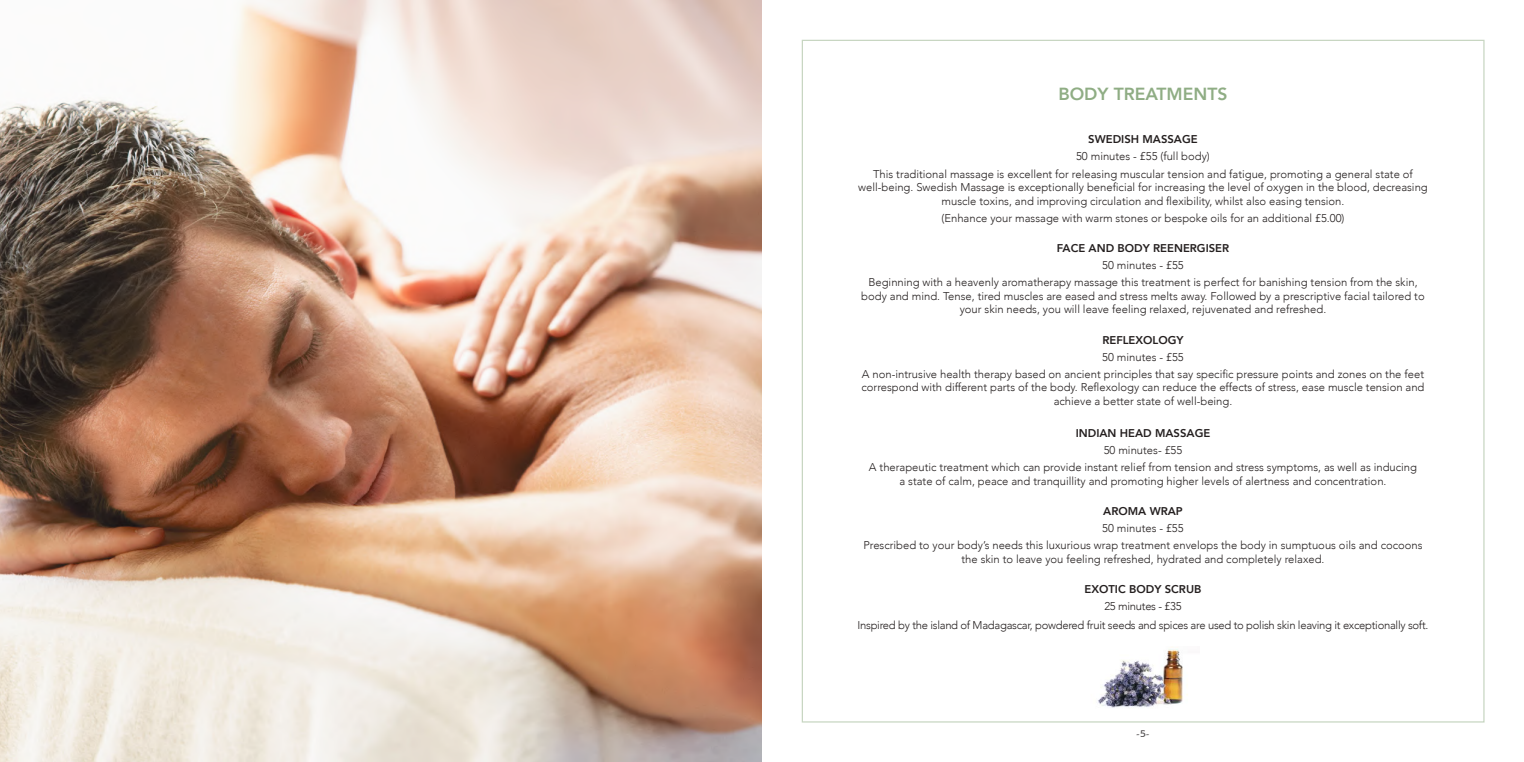
<style>
.page{position:relative;width:1524px;height:762px;background:#fff}
.page>*{position:absolute;margin:0;border:0;box-sizing:border-box;transform-origin:0 0}
.t1{font:800 17.5px "Avenir";color:#8fad84}
.t2{font:300 11.25px/17px "Avenir";color:#241f1f;text-align:center}
.t3{font:300 11.25px/18.5px "Avenir";letter-spacing:-.025em;color:#241f1f;text-align:center}
.t4{font:800 11.25px "Avenir";color:#241f1f}
.t5{font:10px "Friz Quadrata IT Cby BT";color:#4e4b4c}
</style>
<div class="page">
<img style="left:0;top:0;width:762px;height:762px">
<img style="left:1098px;top:649px;width:90px;height:59px">
<h1 class="t1" style="left:1058px;top:80px;width:171px">BODY TREATMENTS</h1>
<p class="t4" style="left:1088px;top:131px;width:111px">SWEDISH MASSAGE</p>
<p class="t2" style="left:873px;top:148px;width:541px">50 minutes - £55 (full body)<br>This traditional massage is excellent for releasing muscular tension and fatigue, promoting a general state of</p>
<p class="t2" style="left:858px;top:180px;width:571px;line-height:13.5px">well-being. Swedish Massage is exceptionally beneficial for increasing the level of oxygen in the blood, decreasing muscle toxins, and improving circulation and flexibility, whilst also easing tension.</p>
<p class="t2" style="left:941px;top:209px;width:404px">(Enhance your massage with warm stones or bespoke oils for an additional £5.00)</p>
<p class="t4" style="left:1056px;top:239px;width:174px">FACE AND BODY REENERGISER</p>
<p class="t2" style="left:868px;top:257px;width:551px">50 minutes - £55<br>Beginning with a heavenly aromatherapy massage this treatment is perfect for banishing tension from the skin,</p>
<p class="t2" style="left:861px;top:289px;width:565px;line-height:13.5px">body and mind. Tense, tired muscles are eased and stress melts away. Followed by a prescriptive facial tailored to your skin needs, you will leave feeling relaxed, rejuvenated and refreshed.</p>
<p class="t4" style="left:1102px;top:331px;width:83px">REFLEXOLOGY</p>
<p class="t2" style="left:862px;top:348px;width:563px">50 minutes - £55<br>A non-intrusive health therapy based on ancient principles that say specific pressure points and zones on the feet</p>
<p class="t2" style="left:861px;top:381px;width:564px;line-height:13.5px">correspond with different parts of the body. Reflexology can reduce the effects of stress, ease muscle tension and achieve a better state of well-being.</p>
<p class="t4" style="left:1075px;top:424px;width:136px">INDIAN HEAD MASSAGE</p>
<p class="t2" style="left:869px;top:442px;width:549px">50 minutes- £55<br>A therapeutic treatment which can provide instant relief from tension and stress symptoms, as well as inducing</p>
<p class="t2" style="left:899px;top:472px;width:488px">a state of calm, peace and tranquillity and promoting higher levels of alertness and concentration.</p>
<p class="t4" style="left:1103px;top:502px;width:81px">AROMA WRAP</p>
<p class="t2" style="left:863px;top:520px;width:561px">50 minutes - £55<br>Prescribed to your body’s needs this luxurious wrap treatment envelops the body in sumptuous oils and cocoons</p>
<p class="t2" style="left:961px;top:550px;width:364px">the skin to leave you feeling refreshed, hydrated and completely relaxed.</p>
<p class="t4" style="left:1084px;top:580px;width:118px">EXOTIC BODY SCRUB</p>
<p class="t3" style="left:857px;top:597px;width:572px">25 minutes - £35<br>Inspired by the island of Madagascar, powdered fruit seeds and spices are used to polish skin leaving it exceptionally soft.</p>
<p class="t5" style="left:1136px;top:727px;width:15px">-5-</p>
</div>
